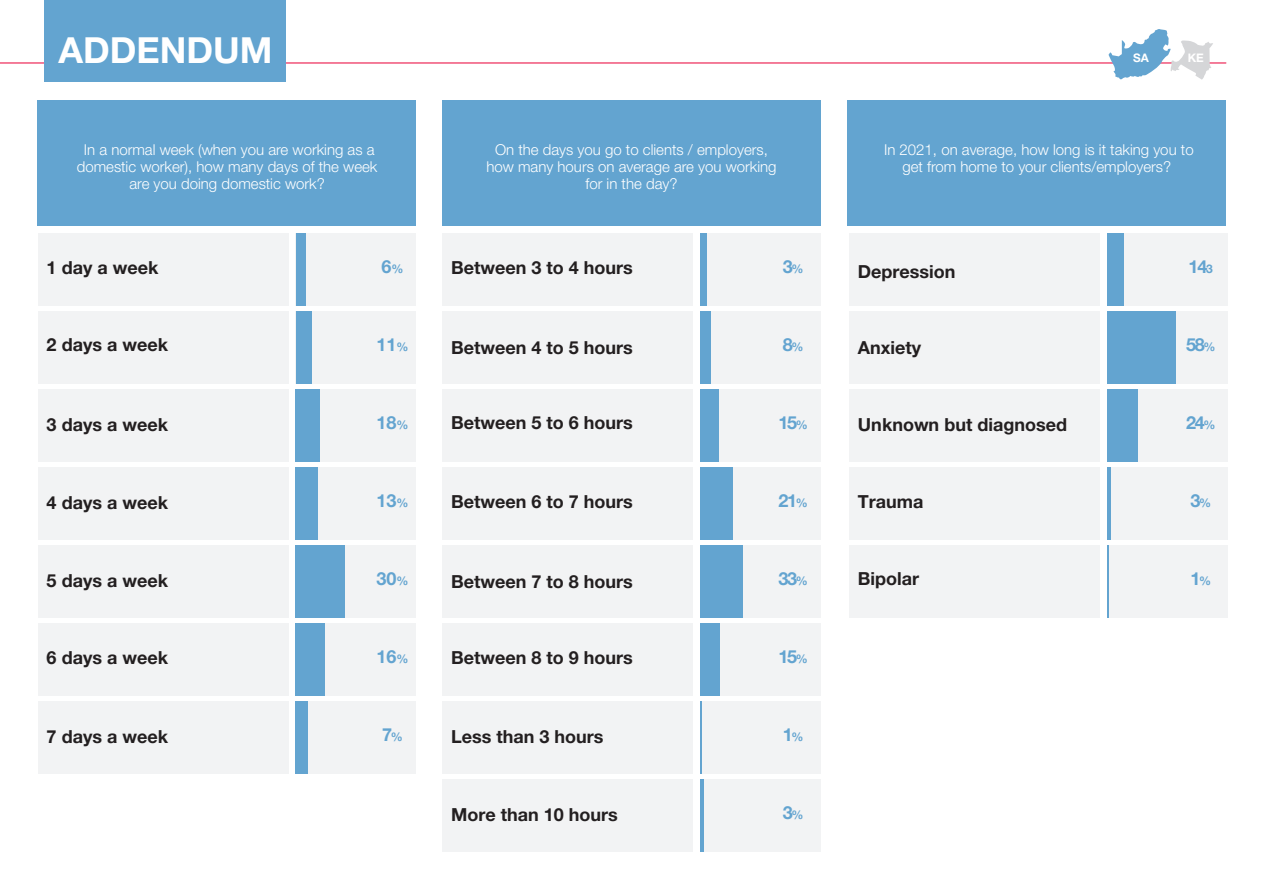
<style>
.page{position:relative;width:1263px;height:893px;background:#fff}
.page>*{position:absolute;margin:0;border:0;box-sizing:border-box;transform-origin:0 0}
.t1{font:700 36px "Helvetica Neue LT Pro";color:#fff}
.t2{font:700 18px "Helvetica Neue LT Pro";color:#231f20}
.t3{font:700 18px "Helvetica Neue LT Pro";letter-spacing:-.07em;color:#63a4d0}
.t4{font:300 15px/16.8px "Helvetica Neue LT Pro";color:#fff;text-align:center}
.t5{font:700 11.85px "Helvetica Neue LT Pro";color:#fff}
.s1{font-size:12px}
</style>
<div class="page">
<div style="left:38px;top:234px;width:251px;height:72px;background:#f2f3f4"></div>
<div style="left:38px;top:100px;width:378px;height:126px;background:#63a4d0"></div>
<div style="left:38px;top:702px;width:251px;height:72px;background:#f2f3f4"></div>
<div style="left:38px;top:624px;width:251px;height:72px;background:#f2f3f4"></div>
<div style="left:38px;top:546px;width:251px;height:72px;background:#f2f3f4"></div>
<div style="left:38px;top:468px;width:251px;height:72px;background:#f2f3f4"></div>
<div style="left:38px;top:390px;width:251px;height:72px;background:#f2f3f4"></div>
<div style="left:38px;top:312px;width:251px;height:72px;background:#f2f3f4"></div>
<div style="left:296px;top:234px;width:120px;height:72px;background:#f2f3f4"></div>
<div style="left:296px;top:702px;width:120px;height:72px;background:#f2f3f4"></div>
<div style="left:296px;top:624px;width:120px;height:72px;background:#f2f3f4"></div>
<div style="left:296px;top:546px;width:120px;height:72px;background:#f2f3f4"></div>
<div style="left:296px;top:468px;width:120px;height:72px;background:#f2f3f4"></div>
<div style="left:296px;top:390px;width:120px;height:72px;background:#f2f3f4"></div>
<div style="left:296px;top:312px;width:120px;height:72px;background:#f2f3f4"></div>
<div style="left:442px;top:234px;width:251px;height:72px;background:#f2f3f4"></div>
<div style="left:442px;top:702px;width:251px;height:72px;background:#f2f3f4"></div>
<div style="left:442px;top:624px;width:251px;height:72px;background:#f2f3f4"></div>
<div style="left:442px;top:546px;width:251px;height:72px;background:#f2f3f4"></div>
<div style="left:442px;top:468px;width:251px;height:72px;background:#f2f3f4"></div>
<div style="left:442px;top:390px;width:251px;height:72px;background:#f2f3f4"></div>
<div style="left:442px;top:312px;width:251px;height:72px;background:#f2f3f4"></div>
<div style="left:700px;top:234px;width:121px;height:72px;background:#f2f3f4"></div>
<div style="left:700px;top:702px;width:121px;height:72px;background:#f2f3f4"></div>
<div style="left:700px;top:624px;width:121px;height:72px;background:#f2f3f4"></div>
<div style="left:700px;top:546px;width:121px;height:72px;background:#f2f3f4"></div>
<div style="left:700px;top:468px;width:121px;height:72px;background:#f2f3f4"></div>
<div style="left:700px;top:390px;width:121px;height:72px;background:#f2f3f4"></div>
<div style="left:700px;top:312px;width:121px;height:72px;background:#f2f3f4"></div>
<div style="left:849px;top:234px;width:251px;height:72px;background:#f2f3f4"></div>
<div style="left:849px;top:546px;width:251px;height:72px;background:#f2f3f4"></div>
<div style="left:849px;top:468px;width:251px;height:72px;background:#f2f3f4"></div>
<div style="left:849px;top:390px;width:251px;height:72px;background:#f2f3f4"></div>
<div style="left:849px;top:312px;width:251px;height:72px;background:#f2f3f4"></div>
<div style="left:1107px;top:234px;width:120px;height:72px;background:#f2f3f4"></div>
<div style="left:1107px;top:546px;width:120px;height:72px;background:#f2f3f4"></div>
<div style="left:1107px;top:468px;width:120px;height:72px;background:#f2f3f4"></div>
<div style="left:1107px;top:390px;width:120px;height:72px;background:#f2f3f4"></div>
<div style="left:1107px;top:312px;width:120px;height:72px;background:#f2f3f4"></div>
<div style="left:442px;top:100px;width:379px;height:126px;background:#63a4d0"></div>
<div style="left:847px;top:100px;width:379px;height:126px;background:#63a4d0"></div>
<div style="left:442px;top:780px;width:251px;height:72px;background:#f2f3f4"></div>
<div style="left:700px;top:780px;width:121px;height:72px;background:#f2f3f4"></div>
<hr style="left:1107px;top:546px;width:1px;height:72px;background:#63a4d0">
<div style="left:296px;top:234px;width:9px;height:72px;background:#63a4d0"></div>
<div style="left:296px;top:702px;width:12px;height:72px;background:#63a4d0"></div>
<div style="left:296px;top:624px;width:29px;height:72px;background:#63a4d0"></div>
<div style="left:296px;top:546px;width:49px;height:72px;background:#63a4d0"></div>
<div style="left:296px;top:468px;width:22px;height:72px;background:#63a4d0"></div>
<div style="left:296px;top:390px;width:24px;height:72px;background:#63a4d0"></div>
<div style="left:296px;top:312px;width:15px;height:72px;background:#63a4d0"></div>
<div style="left:700px;top:234px;width:6px;height:72px;background:#63a4d0"></div>
<hr style="left:700px;top:702px;width:1px;height:72px;background:#63a4d0">
<div style="left:700px;top:624px;width:19px;height:72px;background:#63a4d0"></div>
<div style="left:700px;top:546px;width:43px;height:72px;background:#63a4d0"></div>
<div style="left:700px;top:468px;width:32px;height:72px;background:#63a4d0"></div>
<div style="left:700px;top:390px;width:18px;height:72px;background:#63a4d0"></div>
<div style="left:700px;top:312px;width:11px;height:72px;background:#63a4d0"></div>
<hr style="left:700px;top:780px;width:4px;height:72px;background:#63a4d0">
<div style="left:1107px;top:234px;width:17px;height:72px;background:#63a4d0"></div>
<hr style="left:1107px;top:468px;width:4px;height:72px;background:#63a4d0">
<div style="left:1107px;top:390px;width:30px;height:72px;background:#63a4d0"></div>
<div style="left:1107px;top:312px;width:69px;height:72px;background:#63a4d0"></div>
<hr style="left:0;top:62px;width:1226px;height:2px;background:#f05379">
<div style="left:45px;top:0;width:241px;height:81px;background:#63a4d0"></div>
<svg style="left:1108px;top:29px;width:105px;height:51px"></svg>
<h1 class="t1" style="left:58px;top:27px;width:216px">ADDENDUM</h1>
<p class="t5" style="left:1133px;top:50px;width:17px">SA</p>
<p class="t5" style="left:1188px;top:50px;width:18px">KE</p>
<p class="t4" style="left:77px;top:141px;width:302px">In a normal week (when you are working as a domestic worker), how many days of the week are you doing domestic work?</p>
<p class="t4" style="left:486px;top:141px;width:292px">On the days you go to clients / employers, how many hours on average are you working for in the day?</p>
<p class="t4" style="left:884px;top:141px;width:311px">In 2021, on average, how long is it taking you to get from home to your clients/employers?</p>
<p class="t2" style="left:47px;top:256px;width:113px">1 day a week</p>
<p class="t3" style="left:382px;top:256px;width:24px">6<span class="s1">%</span></p>
<p class="t2" style="left:451px;top:256px;width:183px">Between 3 to 4 hours</p>
<p class="t3" style="left:783px;top:256px;width:22px">3<span class="s1">%</span></p>
<p class="t2" style="left:858px;top:260px;width:99px">Depression</p>
<p class="t3" style="left:1189px;top:256px;width:26px">14<span class="s1">3</span></p>
<p class="t2" style="left:47px;top:333px;width:123px">2 days a week</p>
<p class="t3" style="left:377px;top:334px;width:34px">11<span class="s1">%</span></p>
<p class="t2" style="left:451px;top:336px;width:183px">Between 4 to 5 hours</p>
<p class="t3" style="left:783px;top:334px;width:22px">8<span class="s1">%</span></p>
<p class="t2" style="left:858px;top:336px;width:65px">Anxiety</p>
<p class="t3" style="left:1186px;top:334px;width:31px">58<span class="s1">%</span></p>
<p class="t2" style="left:47px;top:413px;width:123px">3 days a week</p>
<p class="t3" style="left:377px;top:412px;width:34px">18<span class="s1">%</span></p>
<p class="t2" style="left:451px;top:411px;width:183px">Between 5 to 6 hours</p>
<p class="t3" style="left:778px;top:412px;width:31px">15<span class="s1">%</span></p>
<p class="t2" style="left:858px;top:413px;width:210px">Unknown but diagnosed</p>
<p class="t3" style="left:1186px;top:412px;width:31px">24<span class="s1">%</span></p>
<p class="t2" style="left:47px;top:491px;width:123px">4 days a week</p>
<p class="t3" style="left:377px;top:490px;width:34px">13<span class="s1">%</span></p>
<p class="t2" style="left:451px;top:490px;width:183px">Between 6 to 7 hours</p>
<p class="t3" style="left:778px;top:490px;width:31px">21<span class="s1">%</span></p>
<p class="t2" style="left:858px;top:490px;width:67px">Trauma</p>
<p class="t3" style="left:1190px;top:490px;width:22px">3<span class="s1">%</span></p>
<p class="t2" style="left:47px;top:569px;width:123px">5 days a week</p>
<p class="t3" style="left:377px;top:568px;width:34px">30<span class="s1">%</span></p>
<p class="t2" style="left:451px;top:570px;width:183px">Between 7 to 8 hours</p>
<p class="t3" style="left:778px;top:568px;width:31px">33<span class="s1">%</span></p>
<p class="t2" style="left:858px;top:567px;width:63px">Bipolar</p>
<p class="t3" style="left:1190px;top:568px;width:22px">1<span class="s1">%</span></p>
<p class="t2" style="left:47px;top:646px;width:123px">6 days a week</p>
<p class="t3" style="left:377px;top:646px;width:34px">16<span class="s1">%</span></p>
<p class="t2" style="left:451px;top:646px;width:183px">Between 8 to 9 hours</p>
<p class="t3" style="left:778px;top:646px;width:31px">15<span class="s1">%</span></p>
<p class="t2" style="left:47px;top:725px;width:123px">7 days a week</p>
<p class="t3" style="left:382px;top:724px;width:22px">7<span class="s1">%</span></p>
<p class="t2" style="left:451px;top:725px;width:154px">Less than 3 hours</p>
<p class="t3" style="left:783px;top:724px;width:22px">1<span class="s1">%</span></p>
<p class="t2" style="left:451px;top:803px;width:168px">More than 10 hours</p>
<p class="t3" style="left:783px;top:802px;width:22px">3<span class="s1">%</span></p>
</div>
